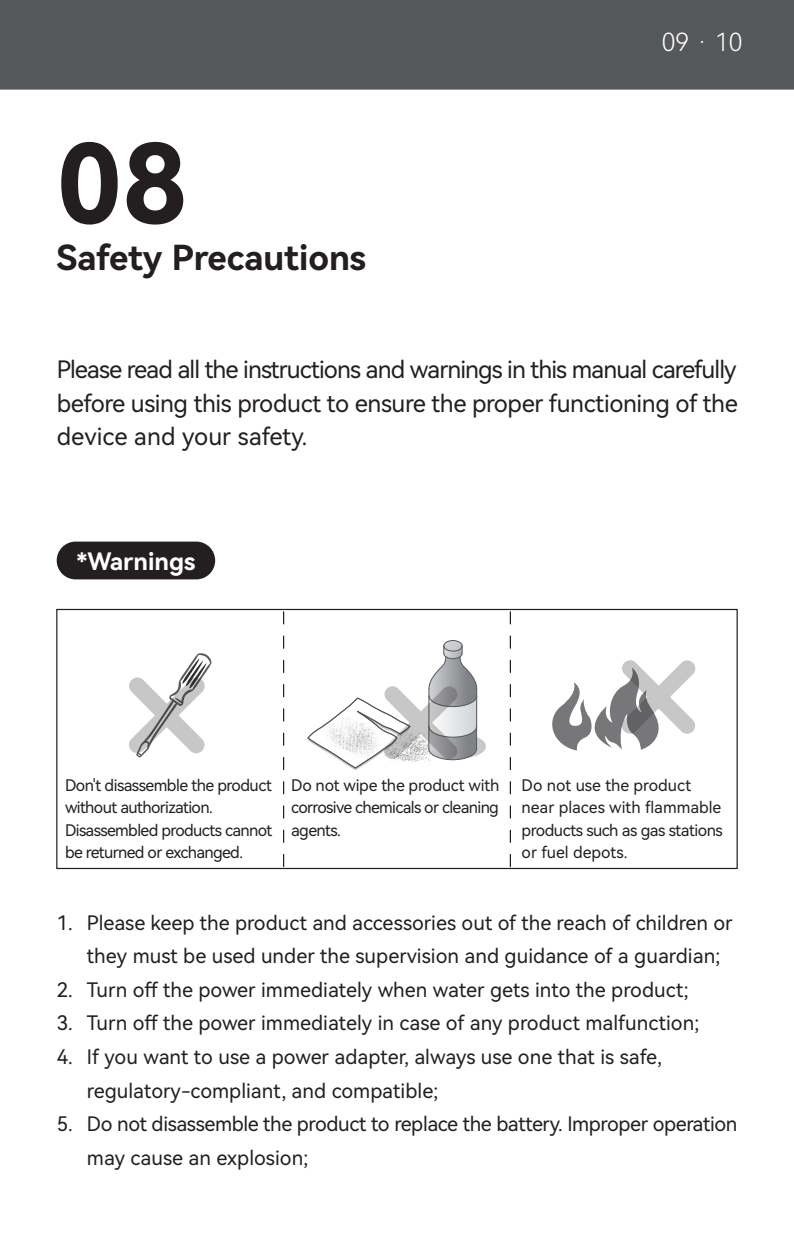
<style>
.page{position:relative;width:794px;height:1248px;background:#fff}
.page>*{position:absolute;margin:0;border:0;box-sizing:border-box;transform-origin:0 0}
.t1{font:108.8px "Harmony OS Sans SC Bold";color:#231f20}
.t2{font:34.4px "Harmony OS Sans SC Bold";color:#231f20}
.t3{font:24.8px "Harmony OS Sans SC Light";color:#fff}
.t4{font:24px/33.6px "Harmony OS Sans SC";letter-spacing:-.02em;color:#231f20;text-align:justify}
.t5{font:24px "Harmony OS Sans SC Bold";color:#fff}
.t6{font:20px/33.6px "Harmony OS Sans SC";color:#231f20}
.t7{font:16px/22.4px "Harmony OS Sans SC";letter-spacing:-.035em;color:#231f20}
.t8{font:16px/22.4px "Harmony OS Sans SC";color:#231f20}
</style>
<div class="page">
<div style="left:56px;top:609px;width:681px;height:260px;border:1px solid #231f20"></div>
<svg style="left:283px;top:611px;width:1px;height:256px"></svg>
<svg style="left:510px;top:611px;width:1px;height:256px"></svg>
<svg style="left:129px;top:653px;width:82px;height:104px"></svg>
<div style="left:434px;top:734px;width:52px;height:24px;background:#c7c8ca;border-radius:50%"></div>
<svg style="left:307px;top:640px;width:171px;height:130px"></svg>
<svg style="left:552px;top:660px;width:143px;height:90px"></svg>
<div style="left:57px;top:541px;width:158px;height:38px;background:#231f20;border-radius:19px"></div>
<div style="left:0;top:0;width:794px;height:90px;background:#57585a"></div>
<h1 class="t1" style="left:57px;top:108px;width:132px">08</h1>
<h2 class="t2" style="left:57px;top:234px;width:311px">Safety Precautions</h2>
<p class="t3" style="left:662px;top:25px;width:82px">09 · 10</p>
<p class="t4" style="left:57px;top:352px;width:682px">Please read all the instructions and warnings in this manual carefully before using this product to ensure the proper functioning of the device and your safety.</p>
<p class="t5" style="left:76px;top:544px;width:120px">*Warnings</p>
<p class="t7" style="left:65px;top:773px;width:209px">Don't disassemble the product without authorization.<br>Disassembled products cannot be returned or exchanged.</p>
<p class="t7" style="left:291px;top:773px;width:210px;text-align:justify">Do not wipe the product with corrosive chemicals or cleaning agents.</p>
<p class="t8" style="left:521px;top:773px;width:203px">Do not use the product near places with flammable products such as gas stations or fuel depots.</p>
<p class="t6" style="left:57px;top:904px;width:18px">1.</p>
<p class="t6" style="left:57px;top:972px;width:18px;text-align:justify">2.<br>3.<br>4.</p>
<p class="t6" style="left:57px;top:1106px;width:18px">5.</p>
<p class="t6" style="left:87px;top:904px;width:652px">Please keep the product and accessories out of the reach of children or they must be used under the supervision and guidance of a guardian; Turn off the power immediately when water gets into the product;<br>Turn off the power immediately in case of any product malfunction;<br>If you want to use a power adapter, always use one that is safe, regulatory-compliant, and compatible;<br>Do not disassemble the product to replace the battery. Improper operation may cause an explosion;</p>
</div>
